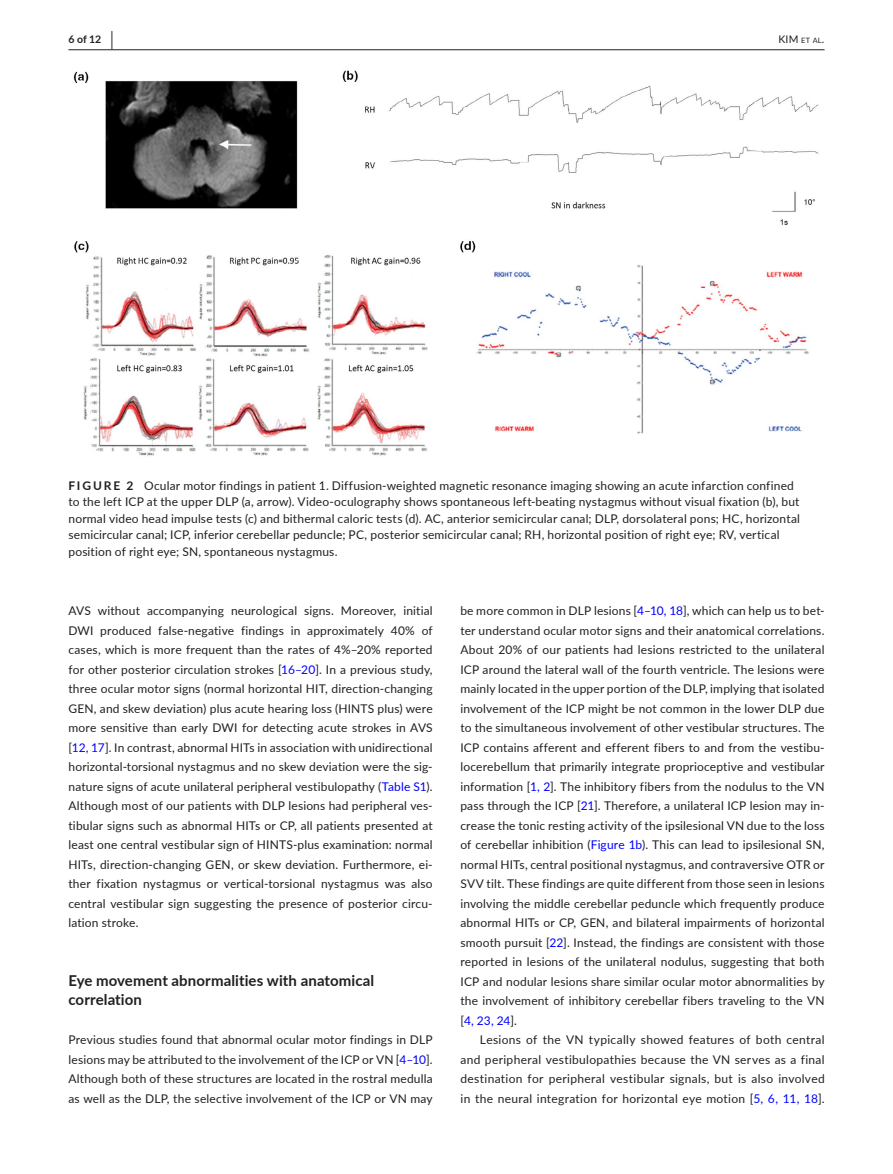
<style>
.page{position:relative;width:893px;height:1174px;background:#fff}
.page>*{position:absolute;margin:0;border:0;box-sizing:border-box;transform-origin:0 0}
.t1{font:700 15px/19.5px "Lato";letter-spacing:.01em;color:#231f20}
.t2{font:12px/19.5px "Lato";letter-spacing:.015em;color:#231f20;text-align:justify}
.t3{font:10.5px "Lato";color:#231f20}
.t4{font:700 10.5px "Lato";color:#231f20}
.s1{font-size:19.5px}
.s2{font-size:7.35px}
.s3{font-weight:700}
.s4{color:#00f}
</style>
<div class="page">
<hr style="left:68px;top:49px;width:756px;height:1px;background:#231f20">
<img style="left:73px;top:70px;width:746px;height:386px">
<p class="t4" style="left:68px;top:31px;width:46px">6 of 12 <span class="s1">|</span></p>
<p class="t3" style="left:778px;top:31px;width:48px">KIM <span class="s2">et al</span>.</p>
<p class="t2" style="left:68px;top:477px;width:733px;line-height:16.5px;text-align:left"><span class="s3">FIGURE 2</span> Ocular motor findings in patient 1. Diffusion-weighted magnetic resonance imaging showing an acute infarction confined to the left ICP at the upper DLP (a, arrow). Video-oculography shows spontaneous left-beating nystagmus without visual fixation (b), but normal video head impulse tests (c) and bithermal caloric tests (d). AC, anterior semicircular canal; DLP, dorsolateral pons; HC, horizontal semicircular canal; ICP, inferior cerebellar peduncle; PC, posterior semicircular canal; RH, horizontal position of right eye; RV, vertical position of right eye; SN, spontaneous nystagmus.</p>
<p class="t2" style="left:68px;top:600px;width:366px">AVS without accompanying neurological signs. Moreover, initial DWI produced false-negative findings in approximately 40% of cases, which is more frequent than the rates of 4%–20% reported for other posterior circulation strokes [<span class="s4">16–20</span>]. In a previous study, three ocular motor signs (normal horizontal HIT, direction-changing GEN, and skew deviation) plus acute hearing loss (HINTS plus) were more sensitive than early DWI for detecting acute strokes in AVS [<span class="s4">12, 17</span>]. In contrast, abnormal HITs in association with unidirectional horizontal-torsional nystagmus and no skew deviation were the sig&shy;nature signs of acute unilateral peripheral vestibulopathy (<span class="s4">Table S1</span>).<br>Although most of our patients with DLP lesions had peripheral ves&shy;tibular signs such as abnormal HITs or CP, all patients presented at least one central vestibular sign of HINTS-plus examination: normal HITs, direction-changing GEN, or skew deviation. Furthermore, ei&shy;ther fixation nystagmus or vertical-torsional nystagmus was also central vestibular sign suggesting the presence of posterior circu&shy;lation stroke.</p>
<p class="t1" style="left:68px;top:970px;width:307px">Eye movement abnormalities with anatomical correlation</p>
<p class="t2" style="left:68px;top:1029px;width:366px">Previous studies found that abnormal ocular motor findings in DLP lesions may be attributed to the involvement of the ICP or VN [<span class="s4">4–10</span>].<br>Although both of these structures are located in the rostral medulla as well as the DLP, the selective involvement of the ICP or VN may</p>
<p class="t2" style="left:460px;top:600px;width:366px">be more common in DLP lesions [<span class="s4">4–10, 18</span>], which can help us to bet&shy;ter understand ocular motor signs and their anatomical correlations.<br>About 20% of our patients had lesions restricted to the unilateral ICP around the lateral wall of the fourth ventricle. The lesions were mainly located in the upper portion of the DLP, implying that isolated involvement of the ICP might be not common in the lower DLP due to the simultaneous involvement of other vestibular structures. The ICP contains afferent and efferent fibers to and from the vestibu&shy;locerebellum that primarily integrate proprioceptive and vestibular information [<span class="s4">1, 2</span>]. The inhibitory fibers from the nodulus to the VN pass through the ICP [<span class="s4">21</span>]. Therefore, a unilateral ICP lesion may in&shy;crease the tonic resting activity of the ipsilesional VN due to the loss of cerebellar inhibition (<span class="s4">Figure 1b</span>). This can lead to ipsilesional SN, normal HITs, central positional nystagmus, and contraversive OTR or SVV tilt. These findings are quite different from those seen in lesions involving the middle cerebellar peduncle which frequently produce abnormal HITs or CP, GEN, and bilateral impairments of horizontal smooth pursuit [<span class="s4">22</span>]. Instead, the findings are consistent with those reported in lesions of the unilateral nodulus, suggesting that both ICP and nodular lesions share similar ocular motor abnormalities by the involvement of inhibitory cerebellar fibers traveling to the VN [<span class="s4">4, 23, 24</span>].</p>
<p class="t2" style="left:460px;top:1029px;width:366px;text-indent:19px">Lesions of the VN typically showed features of both central and peripheral vestibulopathies because the VN serves as a final destination for peripheral vestibular signals, but is also involved in the neural integration for horizontal eye motion [<span class="s4">5, 6, 11, 18</span>].</p>
</div>
